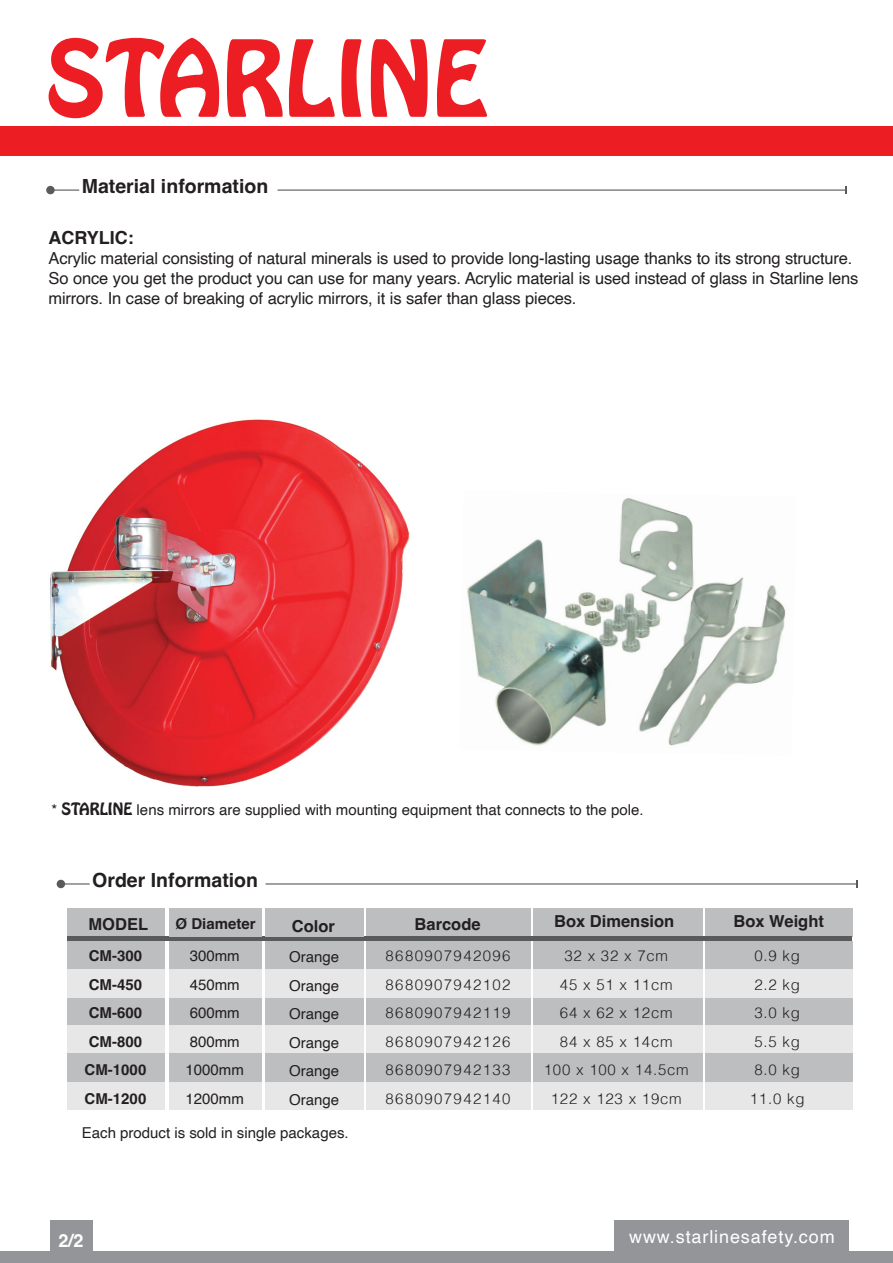
<style>
.page{position:relative;width:893px;height:1263px;background:#fff}
.page>*{position:absolute;margin:0;border:0;box-sizing:border-box;transform-origin:0 0}
.t1{font:700 19.5px "Helvetica";color:#231f20}
.t2{font:18px "Helvetica";letter-spacing:.05em;color:#fff}
.t3{font:700 18px "Helvetica";color:#231f20}
.t4{font:700 18px "Helvetica";color:#fff}
.t5{font:16.5px/19.8px "Helvetica";letter-spacing:-.01em;color:#231f20}
.t6{font:700 16.5px "Helvetica";color:#231f20}
.t7{font:15px/28.5px "Helvetica";color:#231f20;text-align:justify}
.t8{font:300 15px/28.5px "Helvetica";letter-spacing:.05em;color:#231f20;text-align:center}
.t9{font:300 15px/28.5px "Helvetica";letter-spacing:.07em;color:#231f20;text-align:justify}
.t10{font:700 15px/28.5px "Helvetica";color:#231f20}
.s1{font-family:"Hobo Std"}
</style>
<div class="page">
<img style="left:50px;top:419px;width:360px;height:368px">
<img style="left:467px;top:498px;width:319px;height:248px">
<div style="left:0;top:126px;width:893px;height:29px;background:#ed1d24"></div>
<svg style="left:49px;top:38px;width:170px;height:81px"></svg>
<svg style="left:227px;top:39px;width:108px;height:78px"></svg>
<svg style="left:341px;top:39px;width:20px;height:78px"></svg>
<svg style="left:371px;top:39px;width:57px;height:78px"></svg>
<svg style="left:437px;top:39px;width:50px;height:78px"></svg>
<div style="left:0;top:1251px;width:893px;height:12px;background:#939598"></div>
<div style="left:614px;top:1220px;width:234px;height:43px;background:#939598"></div>
<svg style="left:55px;top:190px;width:24px;height:1px"></svg>
<div style="left:46px;top:186px;width:9px;height:8px;background:#595a5c;border-radius:50%"></div>
<hr style="left:278px;top:190px;width:568px;height:1px;background:#595a5c">
<div style="left:68px;top:941px;width:97px;height:28px;background:#bdbec0"></div>
<div style="left:68px;top:908px;width:97px;height:28px;background:#bdbec0"></div>
<div style="left:68px;top:997px;width:97px;height:28px;background:#bdbec0"></div>
<div style="left:68px;top:969px;width:97px;height:28px;background:#e7e7e7"></div>
<div style="left:366px;top:941px;width:164px;height:28px;background:#bdbec0"></div>
<div style="left:366px;top:908px;width:164px;height:28px;background:#bdbec0"></div>
<div style="left:366px;top:997px;width:164px;height:28px;background:#bdbec0"></div>
<div style="left:366px;top:969px;width:164px;height:28px;background:#e7e7e7"></div>
<div style="left:533px;top:941px;width:169px;height:28px;background:#bdbec0"></div>
<div style="left:533px;top:908px;width:169px;height:28px;background:#bdbec0"></div>
<div style="left:533px;top:997px;width:169px;height:28px;background:#bdbec0"></div>
<div style="left:533px;top:969px;width:169px;height:28px;background:#e7e7e7"></div>
<div style="left:705px;top:941px;width:147px;height:28px;background:#bdbec0"></div>
<div style="left:705px;top:908px;width:147px;height:28px;background:#bdbec0"></div>
<div style="left:705px;top:997px;width:147px;height:28px;background:#bdbec0"></div>
<div style="left:705px;top:969px;width:147px;height:28px;background:#e7e7e7"></div>
<div style="left:68px;top:936px;width:784px;height:5px;background:#595a5c"></div>
<div style="left:265px;top:941px;width:98px;height:28px;background:#bdbec0"></div>
<div style="left:265px;top:908px;width:98px;height:28px;background:#bdbec0"></div>
<div style="left:265px;top:997px;width:98px;height:28px;background:#bdbec0"></div>
<div style="left:265px;top:969px;width:98px;height:28px;background:#e7e7e7"></div>
<div style="left:68px;top:1025px;width:97px;height:28px;background:#e7e7e7"></div>
<div style="left:68px;top:1082px;width:97px;height:28px;background:#e7e7e7"></div>
<div style="left:68px;top:1053px;width:97px;height:29px;background:#bdbec0"></div>
<div style="left:366px;top:1025px;width:164px;height:28px;background:#e7e7e7"></div>
<div style="left:366px;top:1082px;width:164px;height:28px;background:#e7e7e7"></div>
<div style="left:366px;top:1053px;width:164px;height:29px;background:#bdbec0"></div>
<div style="left:533px;top:1025px;width:169px;height:28px;background:#e7e7e7"></div>
<div style="left:533px;top:1082px;width:169px;height:28px;background:#e7e7e7"></div>
<div style="left:533px;top:1053px;width:169px;height:29px;background:#bdbec0"></div>
<div style="left:705px;top:1025px;width:147px;height:28px;background:#e7e7e7"></div>
<div style="left:705px;top:1082px;width:147px;height:28px;background:#e7e7e7"></div>
<div style="left:705px;top:1053px;width:147px;height:29px;background:#bdbec0"></div>
<div style="left:265px;top:1025px;width:98px;height:28px;background:#e7e7e7"></div>
<div style="left:265px;top:1082px;width:98px;height:28px;background:#e7e7e7"></div>
<div style="left:265px;top:1053px;width:98px;height:29px;background:#bdbec0"></div>
<div style="left:169px;top:941px;width:93px;height:28px;background:#bdbec0"></div>
<div style="left:169px;top:908px;width:93px;height:28px;background:#bdbec0"></div>
<div style="left:169px;top:997px;width:93px;height:28px;background:#bdbec0"></div>
<div style="left:169px;top:969px;width:93px;height:28px;background:#e7e7e7"></div>
<div style="left:169px;top:1025px;width:93px;height:28px;background:#e7e7e7"></div>
<div style="left:169px;top:1082px;width:93px;height:28px;background:#e7e7e7"></div>
<div style="left:169px;top:1053px;width:93px;height:29px;background:#bdbec0"></div>
<div style="left:50px;top:1220px;width:43px;height:43px;background:#939598"></div>
<svg style="left:65px;top:883px;width:25px;height:1px"></svg>
<div style="left:57px;top:880px;width:8px;height:8px;background:#595a5c;border-radius:50%"></div>
<hr style="left:265px;top:883px;width:592px;height:1px;background:#595a5c">
<p class="t1" style="left:82px;top:175px;width:188px">Material information</p>
<p class="t3" style="left:49px;top:227px;width:87px">ACRYLIC:</p>
<p class="t5" style="left:49px;top:249px;width:811px">Acrylic material consisting of natural minerals is used to provide long-lasting usage thanks to its strong structure.<br>So once you get the product you can use for many years. Acrylic material is used instead of glass in Starline lens mirrors. In case of breaking of acrylic mirrors, it is safer than glass pieces.</p>
<p class="t7" style="left:51px;top:796px;width:594px">* <span class="s1">STARLINE</span> lens mirrors are supplied with mounting equipment that connects to the pole.</p>
<p class="t1" style="left:92px;top:868px;width:167px">Order Information</p>
<p class="t6" style="left:554px;top:911px;width:122px">Box Dimension</p>
<p class="t6" style="left:733px;top:911px;width:92px">Box Weight</p>
<p class="t10" style="left:176px;top:911px;width:82px">Ø Diameter</p>
<p class="t7" style="left:186px;top:942px;width:60px;text-align:left">300mm<br>450mm<br>600mm<br>800mm<br>1000mm<br>1200mm</p>
<p class="t7" style="left:82px;top:1119px;width:268px">Each product is sold in single packages.</p>
<p class="t6" style="left:89px;top:914px;width:61px">MODEL</p>
<p class="t6" style="left:292px;top:916px;width:45px">Color</p>
<p class="t6" style="left:415px;top:914px;width:68px">Barcode</p>
<p class="t7" style="left:289px;top:943px;width:52px">Orange Orange Orange Orange Orange Orange</p>
<p class="t9" style="left:386px;top:940px;width:126px">8680907942096<br>8680907942102<br>8680907942119<br>8680907942126<br>8680907942133<br>8680907942140</p>
<p class="t8" style="left:544px;top:940px;width:147px">32 x 32 x 7cm<br>45 x 51 x 11cm<br>64 x 62 x 12cm<br>84 x 85 x 14cm<br>100 x 100 x 14.5cm<br>122 x 123 x 19cm</p>
<p class="t8" style="left:750px;top:940px;width:56px">0.9 kg<br>2.2 kg<br>3.0 kg<br>5.5 kg<br>8.0 kg<br>11.0 kg</p>
<p class="t10" style="left:85px;top:943px;width:63px">CM-300<br>CM-450<br>CM-600<br>CM-800<br>CM-1000<br>CM-1200</p>
<p class="t4" style="left:59px;top:1230px;width:27px">2/2</p>
<p class="t2" style="left:629px;top:1223px;width:207px">www.starlinesafety.com</p>
</div>
